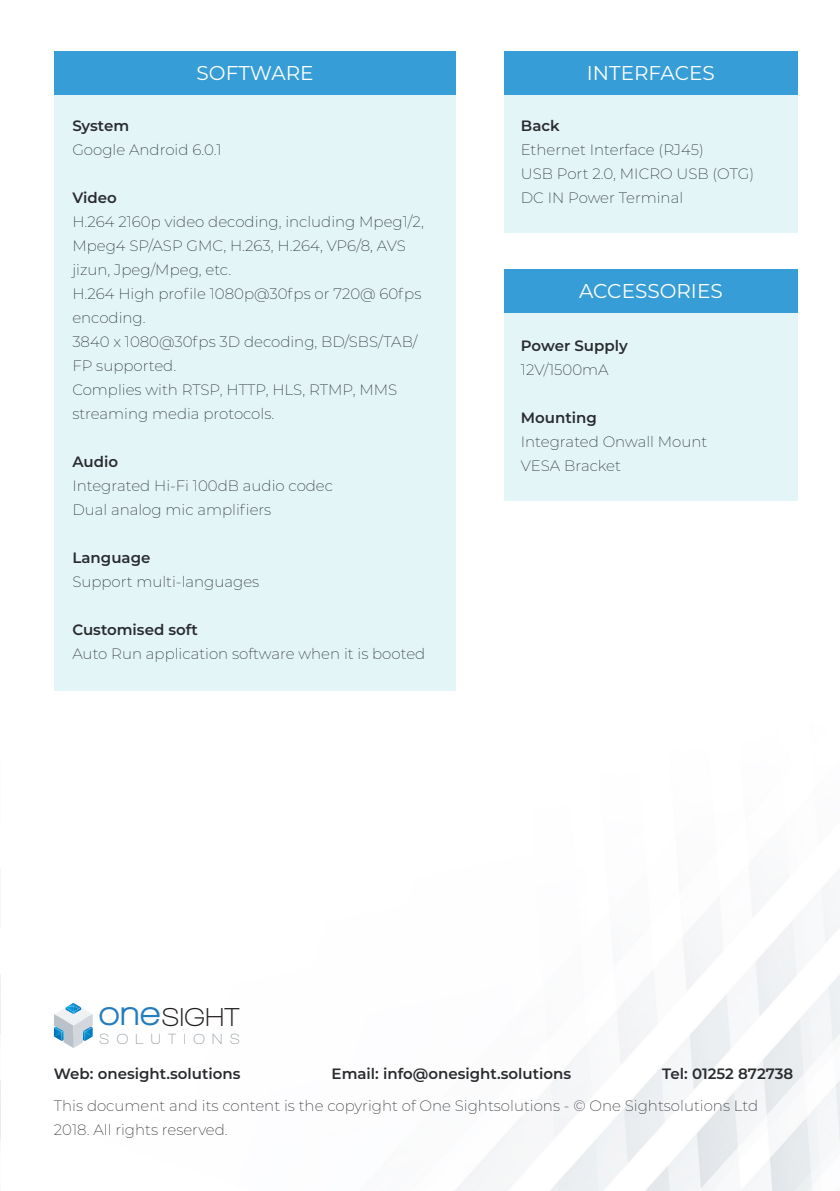
<style>
.page{position:relative;width:840px;height:1191px;background:#fff}
.page>*{position:absolute;margin:0;border:0;box-sizing:border-box;transform-origin:0 0}
.t1{font:700 26.4px "Walkway";letter-spacing:.04em;color:#231f20}
.t2{font:20px "Montserrat";color:#fff}
.t3{font:200 15px/24px "Montserrat";color:#292c2f}
.t4{font:600 15px "Montserrat";color:#292c2f}
.t5{font:600 15px "Walkway";letter-spacing:.5em;color:#869097}
.s1{font-weight:800;font-size:36px;color:#247cbe}
</style>
<div class="page">
<img style="left:0;top:51px;width:839px;height:1140px">
<svg style="left:54px;top:1002px;width:39px;height:46px"></svg>
<div style="left:54px;top:51px;width:401px;height:44px;background:#379dd6"></div>
<div style="left:54px;top:95px;width:401px;height:595px;background:#e3f5f7"></div>
<div style="left:503px;top:51px;width:294px;height:44px;background:#379dd6"></div>
<div style="left:503px;top:95px;width:294px;height:137px;background:#e3f5f7"></div>
<div style="left:503px;top:269px;width:294px;height:44px;background:#379dd6"></div>
<div style="left:503px;top:313px;width:294px;height:187px;background:#e3f5f7"></div>
<p class="t2" style="left:196px;top:59px;width:118px">SOFTWARE</p>
<p class="t4" style="left:72px;top:115px;width:58px">System</p>
<p class="t3" style="left:72px;top:137px;width:151px">Google Android 6.0.1</p>
<p class="t4" style="left:72px;top:187px;width:46px">Video</p>
<p class="t3" style="left:72px;top:209px;width:353px">H.264 2160p video decoding, including Mpeg1/2,<br>Mpeg4 SP/ASP GMC, H.263, H.264, VP6/8, AVS jizun, Jpeg/Mpeg, etc.</p>
<p class="t3" style="left:72px;top:281px;width:350px">H.264 High profile 1080p@30fps or 720@ 60fps encoding.</p>
<p class="t3" style="left:72px;top:329px;width:346px">3840 x 1080@30fps 3D decoding, BD/SBS/TAB/<br>FP supported.</p>
<p class="t3" style="left:72px;top:377px;width:326px">Complies with RTSP, HTTP, HLS, RTMP, MMS streaming media protocols.</p>
<p class="t4" style="left:72px;top:451px;width:47px">Audio</p>
<p class="t3" style="left:72px;top:473px;width:262px">Integrated Hi-Fi 100dB audio codec</p>
<p class="t3" style="left:72px;top:497px;width:200px">Dual analog mic amplifiers</p>
<p class="t4" style="left:72px;top:547px;width:80px">Language</p>
<p class="t3" style="left:72px;top:569px;width:188px">Support multi-languages</p>
<p class="t4" style="left:72px;top:619px;width:127px">Customised soft</p>
<p class="t3" style="left:72px;top:641px;width:354px">Auto Run application software when it is booted</p>
<p class="t2" style="left:586px;top:59px;width:129px">INTERFACES</p>
<p class="t4" style="left:520px;top:115px;width:40px">Back</p>
<p class="t3" style="left:520px;top:137px;width:184px">Ethernet Interface (RJ45)</p>
<p class="t3" style="left:520px;top:161px;width:235px">USB Port 2.0, MICRO USB (OTG)</p>
<p class="t3" style="left:520px;top:185px;width:164px">DC IN Power Terminal</p>
<p class="t2" style="left:578px;top:277px;width:145px">ACCESSORIES</p>
<p class="t4" style="left:520px;top:335px;width:108px">Power Supply</p>
<p class="t3" style="left:520px;top:357px;width:89px">12V/1500mA</p>
<p class="t4" style="left:520px;top:407px;width:77px">Mounting</p>
<p class="t3" style="left:520px;top:429px;width:188px">Integrated Onwall Mount</p>
<p class="t3" style="left:520px;top:453px;width:102px">VESA Bracket</p>
<p class="t1" style="left:99px;top:1002px;width:141px"><span class="s1">one</span>SIGHT</p>
<p class="t5" style="left:99px;top:1030px;width:141px">SOLUTIONS</p>
<p class="t4" style="left:54px;top:1063px;width:188px">Web: onesight.solutions</p>
<p class="t4" style="left:331px;top:1063px;width:241px">Email: info@onesight.solutions</p>
<p class="t4" style="left:662px;top:1063px;width:132px">Tel: 01252 872738</p>
<p class="t3" style="left:54px;top:1093px;width:705px">This document and its content is the copyright of One Sightsolutions - © One Sightsolutions Ltd<br>2018. All rights reserved.</p>
</div>
